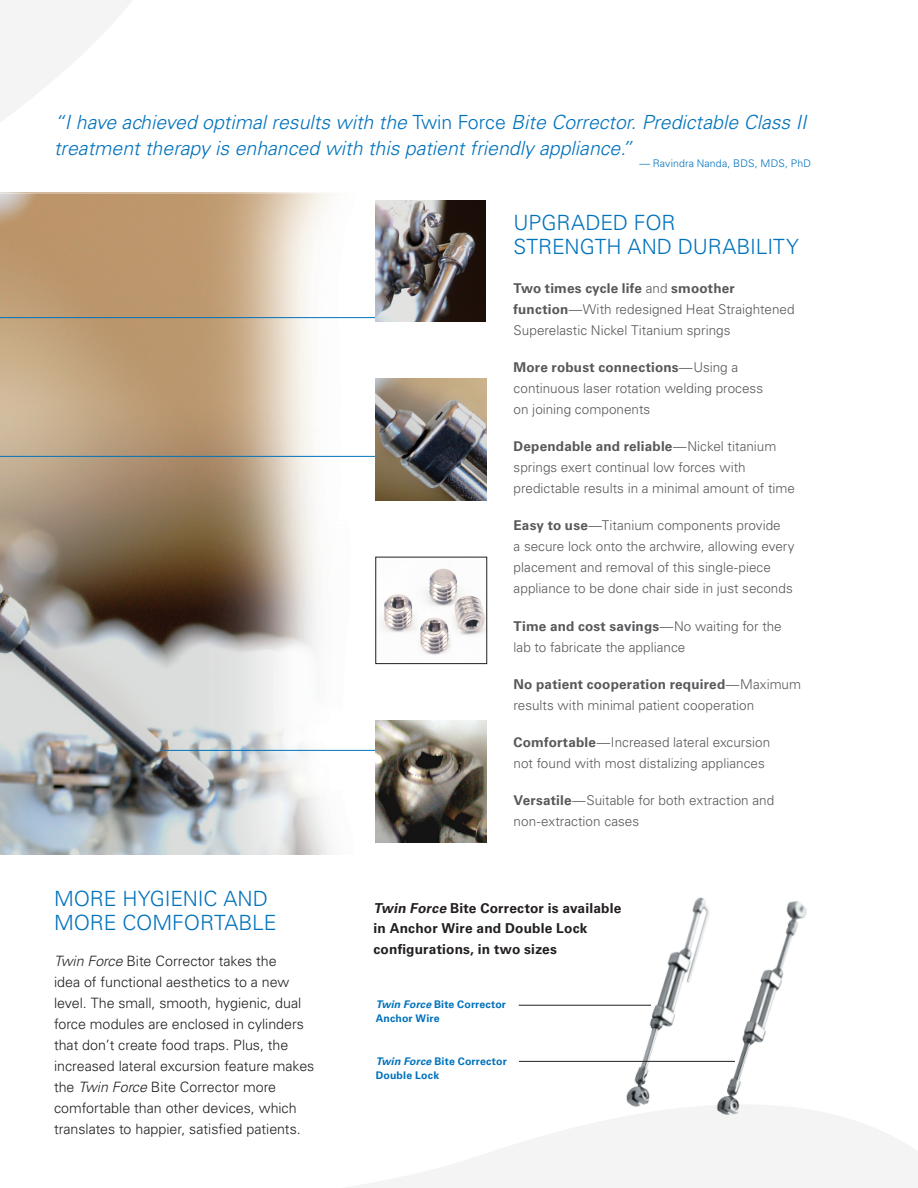
<style>
.page{position:relative;width:918px;height:1188px;background:#fff}
.page>*{position:absolute;margin:0;border:0;box-sizing:border-box;transform-origin:0 0}
.body{font:300 21px "Univers LT Std";letter-spacing:-.005em;color:#0072bc}
.Paragraph_Style_1{font:300 21px/24px "Univers LT Std";letter-spacing:-.005em;color:#0072bc}
.t1{font:italic 300 19.5px/25.5px "Univers LT Std";color:#0072bc}
.Paragraph_Style_1-2{font:300 14.25px/21px "Univers LT Std";color:#231f20}
.t2{font:700 13.65px/20.2px "Univers LT Std";letter-spacing:.015em;color:#231f20}
.body-2{font:300 13.5px/21px "Univers LT Std";color:#57585a}
.caption_head{font:700 10.5px/14.1px "Univers LT Std";letter-spacing:.015em;color:#0072bc}
.t3{font:300 10.5px "Univers LT Std";letter-spacing:.015em;color:#0072bc}
.s1{font-style:normal}
.s2{font-style:italic}
.s3{font-weight:700}
</style>
<div class="page">
<svg style="left:347px;top:1114px;width:571px;height:74px;fill:#f4f4f4"></svg>
<svg style="left:0;top:0;width:143px;height:193px"></svg>
<img style="left:0;top:194px;width:379px;height:660px">
<img style="left:570px;top:952px;width:105px;height:179px">
<img style="left:675px;top:897px;width:156px;height:234px">
<hr style="left:519px;top:1005px;width:132px;height:1px;background:#231f20">
<hr style="left:519px;top:1061px;width:216px;height:1px;background:#231f20">
<hr style="left:0;top:317px;width:376px;height:1px;background:#0072bc">
<hr style="left:0;top:456px;width:376px;height:1px;background:#0072bc">
<hr style="left:162px;top:750px;width:214px;height:1px;background:#0072bc">
<img style="left:378px;top:559px;width:107px;height:102px">
<div style="left:376px;top:557px;width:111px;height:107px;border:1px solid #231f20"></div>
<img style="left:376px;top:721px;width:111px;height:121px">
<img style="left:375px;top:200px;width:111px;height:122px">
<img style="left:376px;top:379px;width:111px;height:121px">
<p class="t1" style="left:54px;top:110px;width:754px">“I have achieved optimal results with the <span class="s1">Twin Force</span> Bite Corrector. Predictable Class II treatment therapy is enhanced with this patient friendly appliance.”</p>
<p class="t3" style="left:639px;top:157px;width:173px">— Ravindra Nanda, BDS, MDS, PhD</p>
<p class="body" style="left:514px;top:210px;width:164px">UPGRADED FOR</p>
<p class="body" style="left:514px;top:234px;width:287px">STRENGTH AND DURABILITY</p>
<p class="Paragraph_Style_1" style="left:54px;top:887px;width:224px">MORE HYGIENIC AND<br>MORE COMFORTABLE</p>
<p class="Paragraph_Style_1-2" style="left:54px;top:951px;width:262px"><span class="s2">Twin Force</span> Bite Corrector takes the<br>idea of functional aesthetics to a new level. The small, smooth, hygienic, dual force modules are enclosed in cylinders that don’t create food traps. Plus, the increased lateral excursion feature makes the <span class="s2">Twin Force</span> Bite Corrector more comfortable than other devices, which translates to happier, satisfied patients.</p>
<p class="body-2" style="left:514px;top:277px;width:283px"><span class="s3">Two times cycle life</span> and <span class="s3">smoother function</span>—With redesigned Heat Straightened<br>Superelastic Nickel Titanium springs</p>
<p class="body-2" style="left:514px;top:357px;width:251px"><span class="s3">More robust connections</span>—Using a continuous laser rotation welding process on joining components</p>
<p class="body-2" style="left:514px;top:436px;width:283px"><span class="s3">Dependable and reliable</span>—Nickel titanium springs exert continual low forces with predictable results in a minimal amount of time</p>
<p class="body-2" style="left:514px;top:515px;width:283px"><span class="s3">Easy to use</span>—Titanium components provide<br>a secure lock onto the archwire, allowing every placement and removal of this single-piece appliance to be done chair side in just seconds</p>
<p class="body-2" style="left:514px;top:615px;width:270px"><span class="s3">Time and cost savings</span>—No waiting for the lab to fabricate the appliance</p>
<p class="body-2" style="left:514px;top:673px;width:289px"><span class="s3">No patient cooperation required</span>—Maximum results with minimal patient cooperation</p>
<p class="body-2" style="left:514px;top:732px;width:258px"><span class="s3">Comfortable</span>—Increased lateral excursion not found with most distalizing appliances</p>
<p class="body-2" style="left:514px;top:790px;width:262px"><span class="s3">Versatile</span>—Suitable for both extraction and non-extraction cases</p>
<p class="t2" style="left:374px;top:898px;width:250px"><span class="s2">Twin Force</span> Bite Corrector is available in Anchor Wire and Double Lock configurations, in two sizes</p>
<p class="caption_head" style="left:376px;top:997px;width:132px"><span class="s2">Twin Force</span> Bite Corrector<br>Anchor Wire</p>
<p class="caption_head" style="left:376px;top:1054px;width:133px"><span class="s2">Twin Force</span> Bite Corrector<br>Double Lock</p>
</div>
